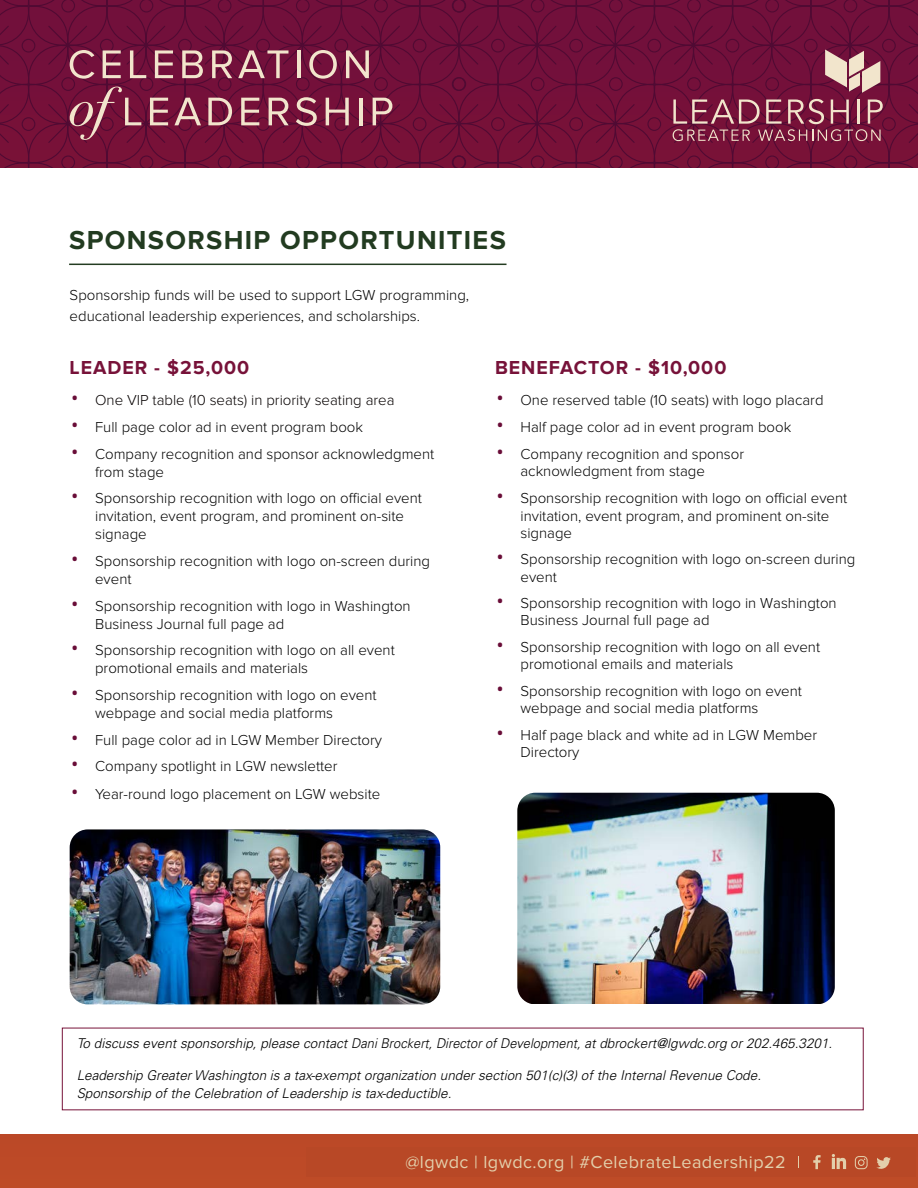
<style>
.page{position:relative;width:918px;height:1188px;background:#bc4927}
.page>*{position:absolute;margin:0;border:0;box-sizing:border-box;transform-origin:0 0}
.t1{font:700 27px "Proxima Nova";letter-spacing:.05em;color:#223b20}
.t2{font:700 19.5px "Proxima Nova";letter-spacing:.05em;color:#771239}
.t3{font:18px "Proxima Nova";letter-spacing:.025em;color:#e3cfab}
.t4{font:300 15px/18px "Proxima Nova";color:#000}
.t5{font:300 15px/21px "Proxima Nova";color:#000101}
.t6{font:300 15px "Proxima Nova";color:#060000}
.t7{font:italic 300 13.5px/18px "Univers LT Std";color:#000101}
.s1{font-family:"Open Sans";font-weight:400;font-size:19.5px;color:#690d38}
.s2{font-family:"Univers LT 45 Lt Obl";font-weight:400;font-style:normal}
</style>
<div class="page">
<svg style="left:0;top:0;width:918px;height:168px;background:#700f39"></svg>
<div style="left:0;top:168px;width:918px;height:966px;background:#fff"></div>
<svg style="left:673px;top:99px;width:210px;height:42px;background:#8d3d57"></svg>
<svg style="left:825px;top:50px;width:55px;height:43px;background:#b8878c"></svg>
<hr style="left:69px;top:264px;width:438px;height:1px;background:#243c21">
<svg style="left:70px;top:50px;width:24px;height:29px"></svg>
<svg style="left:103px;top:50px;width:18px;height:28px"></svg>
<svg style="left:130px;top:50px;width:16px;height:28px"></svg>
<svg style="left:155px;top:50px;width:18px;height:28px"></svg>
<svg style="left:182px;top:50px;width:21px;height:28px"></svg>
<svg style="left:212px;top:50px;width:20px;height:28px"></svg>
<svg style="left:238px;top:50px;width:50px;height:28px"></svg>
<hr style="left:297px;top:50px;width:3px;height:28px;background:#f2e5cc">
<svg style="left:309px;top:50px;width:28px;height:29px"></svg>
<svg style="left:346px;top:50px;width:23px;height:28px"></svg>
<svg style="left:70px;top:87px;width:71px;height:53px;background:#86304f"></svg>
<svg style="left:150px;top:98px;width:18px;height:27px"></svg>
<svg style="left:174px;top:98px;width:27px;height:27px"></svg>
<svg style="left:208px;top:98px;width:24px;height:27px"></svg>
<svg style="left:241px;top:98px;width:18px;height:27px"></svg>
<svg style="left:269px;top:98px;width:20px;height:27px"></svg>
<svg style="left:296px;top:97px;width:21px;height:29px"></svg>
<svg style="left:326px;top:98px;width:23px;height:27px"></svg>
<hr style="left:359px;top:98px;width:3px;height:27px;background:#f2e5cc">
<svg style="left:373px;top:98px;width:19px;height:27px"></svg>
<div style="left:307px;top:1147px;width:609px;height:29px;background:#b84826"></div>
<img style="left:70px;top:829px;width:370px;height:175px">
<img style="left:517px;top:793px;width:318px;height:211px">
<svg style="left:813px;top:1155px;width:8px;height:14px"></svg>
<svg style="left:832px;top:1154px;width:14px;height:15px"></svg>
<svg style="left:855px;top:1156px;width:13px;height:13px"></svg>
<svg style="left:876px;top:1157px;width:15px;height:12px"></svg>
<h1 class="t1" style="left:69px;top:225px;width:438px">SPONSORSHIP OPPORTUNITIES</h1>
<p class="t5" style="left:70px;top:284px;width:401px">Sponsorship funds will be used to support LGW programming, educational leadership experiences, and scholarships.</p>
<h2 class="t2" style="left:70px;top:356px;width:181px">LEADER - $25,000</h2>
<p class="t6" style="left:71px;top:392px;width:325px"><span class="s1">•</span> One VIP table (10 seats) in priority seating area</p>
<p class="t4" style="left:71px;top:418px;width:293px"><span class="s1">•</span> Full page color ad in event program book</p>
<p class="t4" style="left:95px;top:445px;width:341px;text-indent:-24px"><span class="s1">•</span> Company recognition and sponsor acknowledgment from stage</p>
<p class="t4" style="left:95px;top:490px;width:328px;text-indent:-24px"><span class="s1">•</span> Sponsorship recognition with logo on official event invitation, event program, and prominent on-site signage</p>
<p class="t4" style="left:95px;top:552px;width:337px;text-indent:-24px"><span class="s1">•</span> Sponsorship recognition with logo on-screen during event</p>
<p class="t4" style="left:95px;top:597px;width:317px;text-indent:-24px"><span class="s1">•</span> Sponsorship recognition with logo in Washington<br>Business Journal full page ad</p>
<p class="t4" style="left:95px;top:641px;width:301px;text-indent:-24px"><span class="s1">•</span> Sponsorship recognition with logo on all event promotional emails and materials</p>
<p class="t4" style="left:95px;top:686px;width:283px;text-indent:-24px"><span class="s1">•</span> Sponsorship recognition with logo on event webpage and social media platforms</p>
<p class="t4" style="left:71px;top:731px;width:312px"><span class="s1">•</span> Full page color ad in LGW Member Directory</p>
<p class="t4" style="left:71px;top:757px;width:268px"><span class="s1">•</span> Company spotlight in LGW newsletter</p>
<p class="t4" style="left:71px;top:786px;width:311px"><span class="s1">•</span> Year-round logo placement on LGW website</p>
<h2 class="t2" style="left:495px;top:356px;width:233px">BENEFACTOR - $10,000</h2>
<p class="t4" style="left:497px;top:392px;width:329px"><span class="s1">•</span> One reserved table (10 seats) with logo placard</p>
<p class="t4" style="left:497px;top:418px;width:296px"><span class="s1">•</span> Half page color ad in event program book</p>
<p class="t4" style="left:520px;top:445px;width:225px;line-height:17.2px;text-indent:-24px"><span class="s1">•</span> Company recognition and sponsor acknowledgment from stage</p>
<p class="t4" style="left:520px;top:489px;width:328px;line-height:17.5px;text-indent:-24px"><span class="s1">•</span> Sponsorship recognition with logo on official event invitation, event program, and prominent on-site signage</p>
<p class="t4" style="left:520px;top:551px;width:337px;line-height:17.2px;text-indent:-24px"><span class="s1">•</span> Sponsorship recognition with logo on-screen during event</p>
<p class="t4" style="left:520px;top:595px;width:318px;line-height:17.2px;text-indent:-24px"><span class="s1">•</span> Sponsorship recognition with logo in Washington<br>Business Journal full page ad</p>
<p class="t4" style="left:520px;top:639px;width:301px;line-height:17.2px;text-indent:-24px"><span class="s1">•</span> Sponsorship recognition with logo on all event promotional emails and materials</p>
<p class="t4" style="left:520px;top:682px;width:283px;line-height:17.2px;text-indent:-24px"><span class="s1">•</span> Sponsorship recognition with logo on event webpage and social media platforms</p>
<p class="t4" style="left:520px;top:726px;width:298px;line-height:17.2px;text-indent:-24px"><span class="s1">•</span> Half page black and white ad in LGW Member<br>Directory</p>
<p class="t7" style="left:77px;top:1035px;width:757px">To discuss event sponsorship, please contact D<span class="s2">ani Brockert</span>, <span class="s2">Director of Development,</span> at d<span class="s2">brockert</span>@lgwdc.org or <span class="s2">202.465.3201.</span></p>
<p class="t7" style="left:77px;top:1066px;width:686px">Leadership Greater Washington is a tax-exempt organization under section 501(c)(3) of the Internal Revenue Code.<br>Sponsorship of the Celebration of Leadership is tax-deductible.</p>
<p class="t3" style="left:405px;top:1152px;width:382px">@lgwdc | lgwdc.org | #CelebrateLeadership22</p>
</div>
